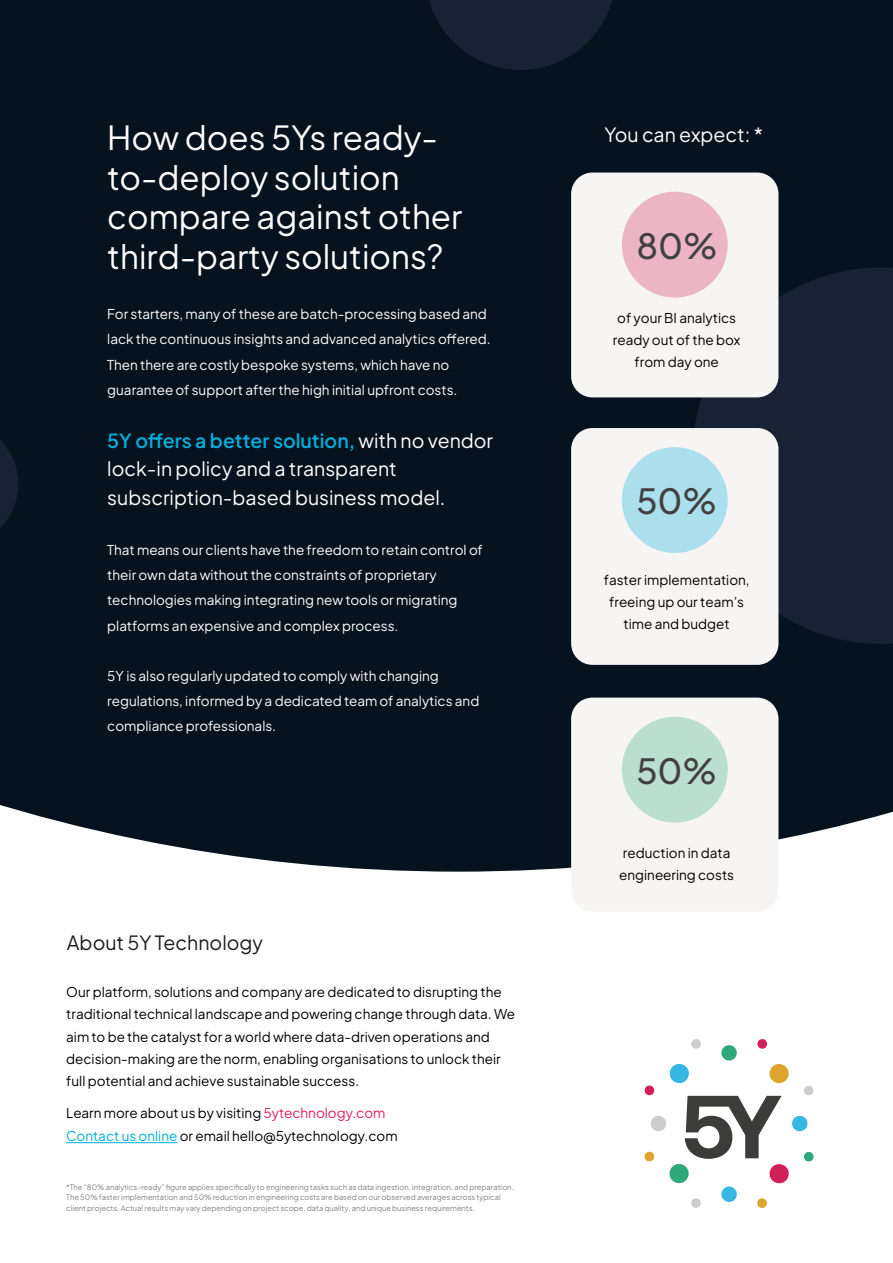
<style>
.page{position:relative;width:893px;height:1263px;background:#fff}
.page>*{position:absolute;margin:0;border:0;box-sizing:border-box;transform-origin:0 0}
.t1{font:34.5px "Plus Jakarta Sans";color:#414042}
.t2{font:33px/39.6px "Plus Jakarta Sans";color:#fff}
.t3{font:19.5px/28.2px "Plus Jakarta Sans";color:#fff}
.t4{font:19.5px "Plus Jakarta Sans";color:#1d1d1b}
.t5{font:13.5px/25.2px "Plus Jakarta Sans";color:#fff}
.t6{font:13.5px/22.2px "Plus Jakarta Sans";color:#000}
.t7{font:7.5px/10.2px "Plus Jakarta Sans";color:#808285}
.s1{color:#00aedc}
.s2{color:#e01f5a}
</style>
<div class="page">
<div style="left:0;top:0;width:893px;height:872px;background:#06121e"></div>
<svg style="left:667px;top:242px;width:226px;height:427px;background:#15202f"></svg>
<svg style="left:413px;top:0;width:216px;height:82px;background:#0f1a28"></svg>
<svg style="left:0;top:413px;width:27px;height:142px;background:#0b1623"></svg>
<svg style="left:644px;top:1039px;width:170px;height:169px"></svg>
<hr style="left:66px;top:1142px;width:111px;height:1px;background:#00aedc">
<div style="left:571px;top:173px;width:207px;height:224px;background:#f6f5f4;border-radius:21px"></div>
<div style="left:571px;top:428px;width:207px;height:237px;background:#f6f5f4;border-radius:21px"></div>
<div style="left:571px;top:698px;width:207px;height:214px;background:#f6f5f4;border-radius:21px"></div>
<div style="left:622px;top:192px;width:106px;height:106px;background:#ebb5c6;border-radius:50%"></div>
<div style="left:622px;top:447px;width:106px;height:106px;background:#acdfec;border-radius:50%"></div>
<div style="left:622px;top:717px;width:106px;height:106px;background:#baded0;border-radius:50%"></div>
<h2 class="t2" style="left:107px;top:114px;width:357px">How does 5Ys ready&shy;to-deploy solution compare against other third-party solutions?</h2>
<p class="t5" style="left:107px;top:300px;width:385px">For starters, many of these are batch-processing based and lack the continuous insights and advanced analytics offered.<br>Then there are costly bespoke systems, which have no guarantee of support after the high initial upfront costs.</p>
<h3 class="t3" style="left:107px;top:425px;width:387px"><span class="s1">5Y offers a better solution,</span> with no vendor lock-in policy and a transparent subscription-based business model.</h3>
<p class="t5" style="left:107px;top:536px;width:377px">That means our clients have the freedom to retain control of their own data without the constraints of proprietary technologies making integrating new tools or migrating platforms an expensive and complex process.</p>
<p class="t5" style="left:107px;top:662px;width:374px">5Y is also regularly updated to comply with changing regulations, informed by a dedicated team of analytics and compliance professionals.</p>
<h3 class="t4" style="left:67px;top:926px;width:198px">About 5Y Technology</h3>
<p class="t6" style="left:66px;top:980px;width:450px">Our platform, solutions and company are dedicated to disrupting the traditional technical landscape and powering change through data. We aim to be the catalyst for a world where data-driven operations and decision-making are the norm, enabling organisations to unlock their full potential and achieve sustainable success.</p>
<p class="t6" style="left:66px;top:1101px;width:333px">Learn more about us by visiting <span class="s2">5ytechnology.com<br></span><span class="s1">Contact us online</span> or email hello@5ytechnology.com</p>
<p class="t7" style="left:66px;top:1181px;width:449px">*The “80% analytics-ready” figure applies specifically to engineering tasks such as data ingestion, integration, and preparation.<br>The 50% faster implementation and 50% reduction in engineering costs are based on our observed averages across typical client projects. Actual results may vary depending on project scope, data quality, and unique business requirements.</p>
<h3 class="t3" style="left:604px;top:119px;width:160px">You can expect: *</h3>
<h1 class="t1" style="left:636px;top:218px;width:83px">80%</h1>
<p class="t6" style="left:613px;top:306px;width:129px;text-align:center">of your BI analytics ready out of the box from day one</p>
<h1 class="t1" style="left:636px;top:473px;width:82px">50%</h1>
<p class="t6" style="left:604px;top:567px;width:147px;text-align:center">faster implementation, freeing up our team’s time and budget</p>
<h1 class="t1" style="left:636px;top:743px;width:82px">50%</h1>
<p class="t6" style="left:619px;top:840px;width:116px">reduction in data engineering costs</p>
</div>
